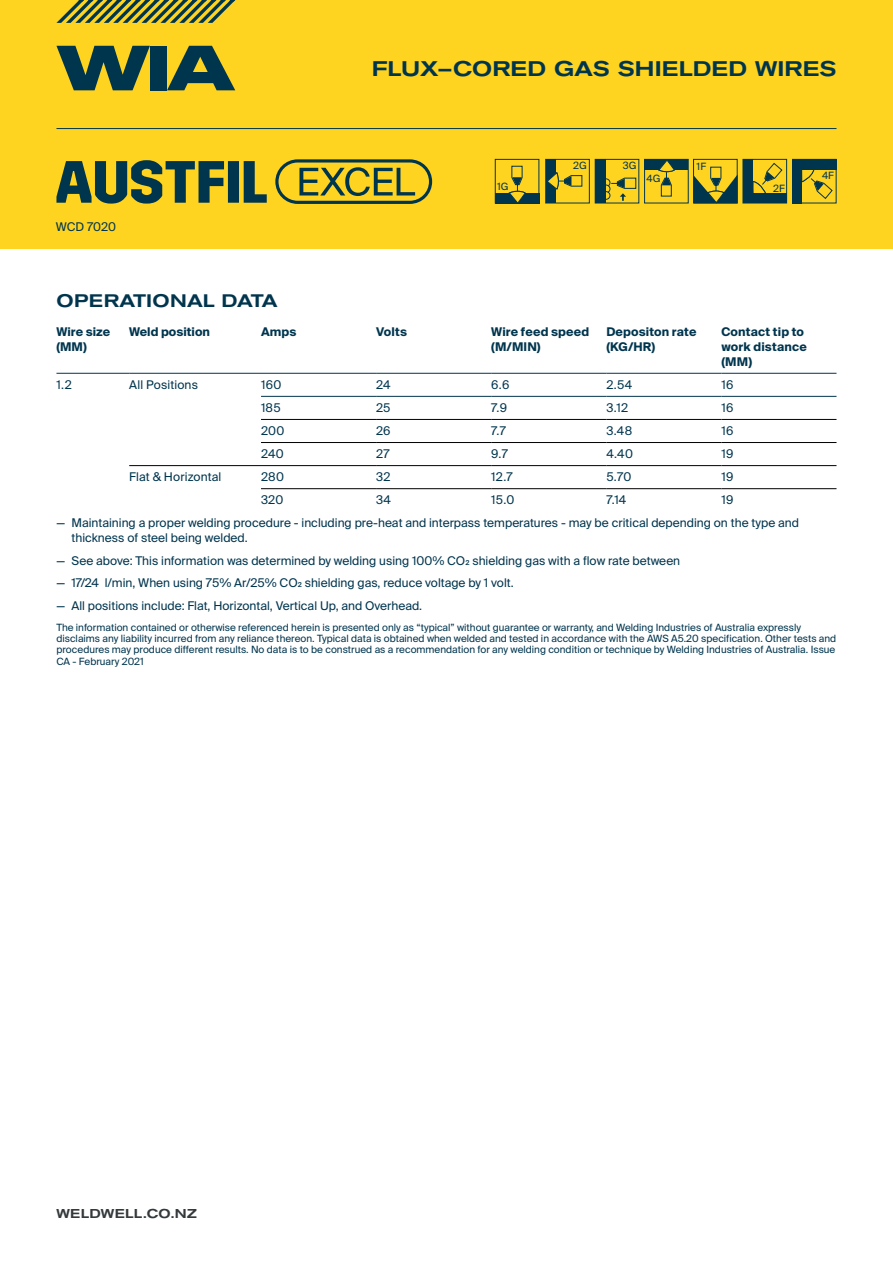
<style>
.page{position:relative;width:893px;height:1263px;background:#fff}
.page>*{position:absolute;margin:0;border:0;box-sizing:border-box;transform-origin:0 0}
.t1{font:500 expanded 21px "Akzidenz Grotesk BE";letter-spacing:.005em;color:#00354e}
.t2{font:500 expanded 18px "Akzidenz Grotesk BE";color:#00354e}
.t3{font:500 expanded 12.75px "Akzidenz Grotesk BE";letter-spacing:.02em;color:#33393c}
.t4{font:12px/15px "Suisse Intl";color:#00354e}
.t5{font:700 12px/15px "Suisse Intl";letter-spacing:.01em;color:#00354e}
.t6{font:10.05px/11.2px "Suisse Intl";color:#00354e}
</style>
<div class="page">
<div style="left:0;top:0;width:893px;height:249px;background:#ffd420"></div>
<svg style="left:56px;top:46px;width:94px;height:44px"></svg>
<div style="left:150px;top:46px;width:17px;height:44px;background:#00354e"></div>
<svg style="left:167px;top:46px;width:68px;height:44px"></svg>
<svg style="left:56px;top:0;width:180px;height:23px"></svg>
<hr style="left:56px;top:128px;width:780px;height:1px;background:#00354e">
<svg style="left:56px;top:159px;width:376px;height:45px"></svg>
<div style="left:495px;top:159px;width:44px;height:44px;border:1px solid #00354e"></div>
<div style="left:495px;top:193px;width:44px;height:10px;background:#00354e"></div>
<svg style="left:509px;top:165px;width:17px;height:39px"></svg>
<div style="left:545px;top:159px;width:45px;height:44px;border:1px solid #00354e"></div>
<div style="left:546px;top:160px;width:10px;height:43px;background:#00354e"></div>
<svg style="left:547px;top:172px;width:36px;height:17px"></svg>
<div style="left:601px;top:179px;width:9px;height:8px;border:1px solid #00354e;border-radius:50%"></div>
<div style="left:601px;top:185px;width:9px;height:8px;border:1px solid #00354e;border-radius:50%"></div>
<div style="left:601px;top:191px;width:9px;height:9px;border:1px solid #00354e;border-radius:50%"></div>
<div style="left:595px;top:159px;width:44px;height:44px;border:1px solid #00354e"></div>
<div style="left:595px;top:159px;width:11px;height:44px;background:#00354e"></div>
<svg style="left:610px;top:177px;width:26px;height:24px"></svg>
<div style="left:644px;top:159px;width:45px;height:44px;border:1px solid #00354e"></div>
<div style="left:645px;top:160px;width:43px;height:10px;background:#00354e"></div>
<svg style="left:658px;top:159px;width:17px;height:38px"></svg>
<div style="left:693px;top:159px;width:45px;height:44px;border:1px solid #00354e"></div>
<svg style="left:694px;top:166px;width:44px;height:37px"></svg>
<div style="left:743px;top:159px;width:44px;height:44px;border:1px solid #00354e"></div>
<svg style="left:753px;top:162px;width:30px;height:31px"></svg>
<div style="left:743px;top:160px;width:10px;height:43px;background:#00354e"></div>
<div style="left:743px;top:193px;width:44px;height:10px;background:#00354e"></div>
<svg style="left:802px;top:169px;width:31px;height:30px"></svg>
<div style="left:792px;top:159px;width:44px;height:10px;background:#00354e"></div>
<div style="left:792px;top:159px;width:10px;height:44px;background:#00354e"></div>
<hr style="left:261px;top:419px;width:115px;height:1px;background:#000">
<hr style="left:376px;top:419px;width:115px;height:1px;background:#000">
<hr style="left:491px;top:419px;width:115px;height:1px;background:#000">
<hr style="left:606px;top:419px;width:115px;height:1px;background:#000">
<hr style="left:721px;top:419px;width:115px;height:1px;background:#000">
<hr style="left:261px;top:442px;width:115px;height:1px;background:#000">
<hr style="left:376px;top:442px;width:115px;height:1px;background:#000">
<hr style="left:491px;top:442px;width:115px;height:1px;background:#000">
<hr style="left:606px;top:442px;width:115px;height:1px;background:#000">
<hr style="left:721px;top:442px;width:115px;height:1px;background:#000">
<hr style="left:129px;top:465px;width:132px;height:1px;background:#000">
<hr style="left:261px;top:465px;width:115px;height:1px;background:#000">
<hr style="left:376px;top:465px;width:115px;height:1px;background:#000">
<hr style="left:491px;top:465px;width:115px;height:1px;background:#000">
<hr style="left:606px;top:465px;width:115px;height:1px;background:#000">
<hr style="left:721px;top:465px;width:115px;height:1px;background:#000">
<hr style="left:261px;top:488px;width:115px;height:1px;background:#000">
<hr style="left:376px;top:488px;width:115px;height:1px;background:#000">
<hr style="left:491px;top:488px;width:115px;height:1px;background:#000">
<hr style="left:606px;top:488px;width:115px;height:1px;background:#000">
<hr style="left:721px;top:488px;width:115px;height:1px;background:#000">
<hr style="left:56px;top:373px;width:73px;height:1px;background:#00354e">
<hr style="left:129px;top:373px;width:132px;height:1px;background:#00354e">
<hr style="left:261px;top:373px;width:115px;height:1px;background:#00354e">
<hr style="left:376px;top:373px;width:115px;height:1px;background:#00354e">
<hr style="left:491px;top:373px;width:115px;height:1px;background:#00354e">
<hr style="left:606px;top:373px;width:115px;height:1px;background:#00354e">
<hr style="left:721px;top:373px;width:115px;height:1px;background:#00354e">
<hr style="left:261px;top:396px;width:115px;height:1px;background:#00354e">
<hr style="left:376px;top:396px;width:115px;height:1px;background:#00354e">
<hr style="left:491px;top:396px;width:115px;height:1px;background:#00354e">
<hr style="left:606px;top:396px;width:115px;height:1px;background:#00354e">
<hr style="left:721px;top:396px;width:115px;height:1px;background:#00354e">
<h1 class="t1" style="left:372px;top:56px;width:466px">FLUX–CORED GAS SHIELDED WIRES</h1>
<p class="t4" style="left:56px;top:219px;width:62px">WCD 7020</p>
<p class="t6" style="left:497px;top:181px;width:13px">1G</p>
<p class="t6" style="left:573px;top:160px;width:15px">2G</p>
<p class="t6" style="left:623px;top:160px;width:15px">3G</p>
<p class="t6" style="left:646px;top:173px;width:16px">4G</p>
<p class="t6" style="left:697px;top:161px;width:11px">1F</p>
<p class="t6" style="left:773px;top:183px;width:13px">2F</p>
<p class="t6" style="left:822px;top:170px;width:13px">4F</p>
<h2 class="t2" style="left:56px;top:289px;width:222px">OPERATIONAL DATA</h2>
<p class="t5" style="left:56px;top:324px;width:55px">Wire size (MM)</p>
<p class="t5" style="left:129px;top:324px;width:82px">Weld position</p>
<p class="t5" style="left:261px;top:324px;width:37px">Amps</p>
<p class="t5" style="left:376px;top:324px;width:32px">Volts</p>
<p class="t5" style="left:491px;top:324px;width:100px">Wire feed speed (M/MIN)</p>
<p class="t5" style="left:606px;top:324px;width:92px">Depositon rate (KG/HR)</p>
<p class="t5" style="left:721px;top:324px;width:87px">Contact tip to work distance (MM)</p>
<p class="t4" style="left:56px;top:377px;width:17px">1.2</p>
<p class="t4" style="left:129px;top:377px;width:70px">All Positions</p>
<p class="t4" style="left:261px;top:377px;width:22px">160</p>
<p class="t4" style="left:376px;top:377px;width:16px">24</p>
<p class="t4" style="left:491px;top:377px;width:20px">6.6</p>
<p class="t4" style="left:606px;top:377px;width:27px">2.54</p>
<p class="t4" style="left:721px;top:377px;width:14px">16</p>
<p class="t4" style="left:261px;top:400px;width:21px">185</p>
<p class="t4" style="left:376px;top:400px;width:16px">25</p>
<p class="t4" style="left:491px;top:400px;width:17px">7.9</p>
<p class="t4" style="left:606px;top:400px;width:23px">3.12</p>
<p class="t4" style="left:721px;top:400px;width:14px">16</p>
<p class="t4" style="left:261px;top:423px;width:25px">200</p>
<p class="t4" style="left:376px;top:423px;width:16px">26</p>
<p class="t4" style="left:491px;top:423px;width:16px">7.7</p>
<p class="t4" style="left:606px;top:423px;width:27px">3.48</p>
<p class="t4" style="left:721px;top:423px;width:14px">16</p>
<p class="t4" style="left:261px;top:446px;width:24px">240</p>
<p class="t4" style="left:376px;top:446px;width:15px">27</p>
<p class="t4" style="left:491px;top:446px;width:18px">9.7</p>
<p class="t4" style="left:606px;top:446px;width:28px">4.40</p>
<p class="t4" style="left:721px;top:446px;width:13px">19</p>
<p class="t4" style="left:129px;top:469px;width:94px">Flat &amp; Horizontal</p>
<p class="t4" style="left:261px;top:469px;width:24px">280</p>
<p class="t4" style="left:376px;top:469px;width:16px">32</p>
<p class="t4" style="left:491px;top:469px;width:23px">12.7</p>
<p class="t4" style="left:606px;top:469px;width:27px">5.70</p>
<p class="t4" style="left:721px;top:469px;width:13px">19</p>
<p class="t4" style="left:261px;top:493px;width:24px">320</p>
<p class="t4" style="left:376px;top:493px;width:16px">34</p>
<p class="t4" style="left:491px;top:493px;width:25px">15.0</p>
<p class="t4" style="left:606px;top:493px;width:22px">7.14</p>
<p class="t4" style="left:721px;top:493px;width:13px">19</p>
<p class="t4" style="left:71px;top:516px;width:729px;text-indent:-15px">— Maintaining a proper welding procedure - including pre-heat and interpass temperatures - may be critical depending on the type and thickness of steel being welded.</p>
<p class="t4" style="left:56px;top:553px;width:625px">— See above: This information was determined by welding using 100% CO2 shielding gas with a flow rate between</p>
<p class="t4" style="left:56px;top:576px;width:459px">— 17/24 l/min, When using 75% Ar/25% CO2 shielding gas, reduce voltage by 1 volt.</p>
<p class="t4" style="left:56px;top:598px;width:367px">— All positions include: Flat, Horizontal, Vertical Up, and Overhead.</p>
<p class="t6" style="left:56px;top:622px;width:781px">The information contained or otherwise referenced herein is presented only as “typical” without guarantee or warranty, and Welding Industries of Australia expressly disclaims any liability incurred from any reliance thereon. Typical data is obtained when welded and tested in accordance with the AWS A5.20 specification. Other tests and procedures may produce different results. No data is to be construed as a recommendation for any welding condition or technique by Welding Industries of Australia. Issue CA - February 2021</p>
<p class="t3" style="left:56px;top:1206px;width:142px">WELDWELL.CO.NZ</p>
</div>
